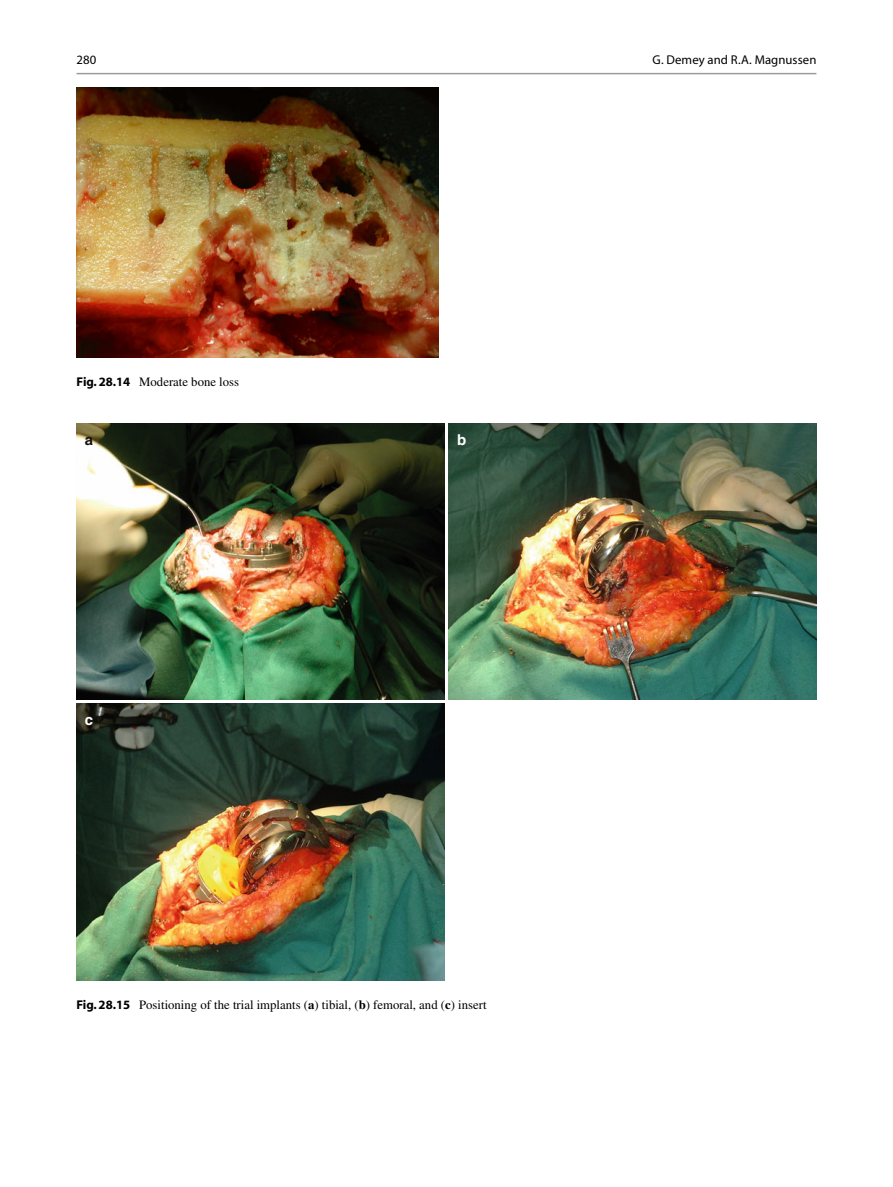
<style>
.page{position:relative;width:893px;height:1187px;background:#fff}
.page>*{position:absolute;margin:0;border:0;box-sizing:border-box;transform-origin:0 0}
.t1{font:700 15px "Fghjpk Helvetica";color:#fff}
.t2{font:700 15px "Fghjpk Helvetica";color:#131413}
.t3{font:12.75px "Gpnrwp Times";color:#000}
.t4{font:12.75px "Bjwmjb Myriad";letter-spacing:.01em;color:#000}
.s1{font-family:"Lvbpxk Myriad";font-weight:700}
.s2{font-family:"Sbcglf Times";font-weight:700}
</style>
<div class="page">
<img style="left:77px;top:88px;width:361px;height:269px">
<img style="left:76px;top:423px;width:368px;height:276px">
<img style="left:449px;top:423px;width:368px;height:276px">
<img style="left:76px;top:704px;width:368px;height:276px">
<hr style="left:77px;top:73px;width:739px;height:1px;background:#9c9c9c">
<p class="t4" style="left:77px;top:55px;width:21px">280</p>
<p class="t3" style="left:77px;top:377px;width:164px"><span class="s1">Fig. 28.14</span> Moderate bone loss</p>
<p class="t2" style="left:85px;top:430px;width:10px">a</p>
<p class="t1" style="left:85px;top:710px;width:10px">c</p>
<p class="t1" style="left:457px;top:430px;width:11px">b</p>
<p class="t3" style="left:76px;top:999px;width:412px"><span class="s1">Fig. 28.15</span> Positioning of the trial implants ( <span class="s2">a</span> ) tibial, ( <span class="s2">b</span> ) femoral, and ( <span class="s2">c</span> ) insert</p>
<p class="t4" style="left:653px;top:55px;width:165px">G. Demey and R.A. Magnussen</p>
</div>
